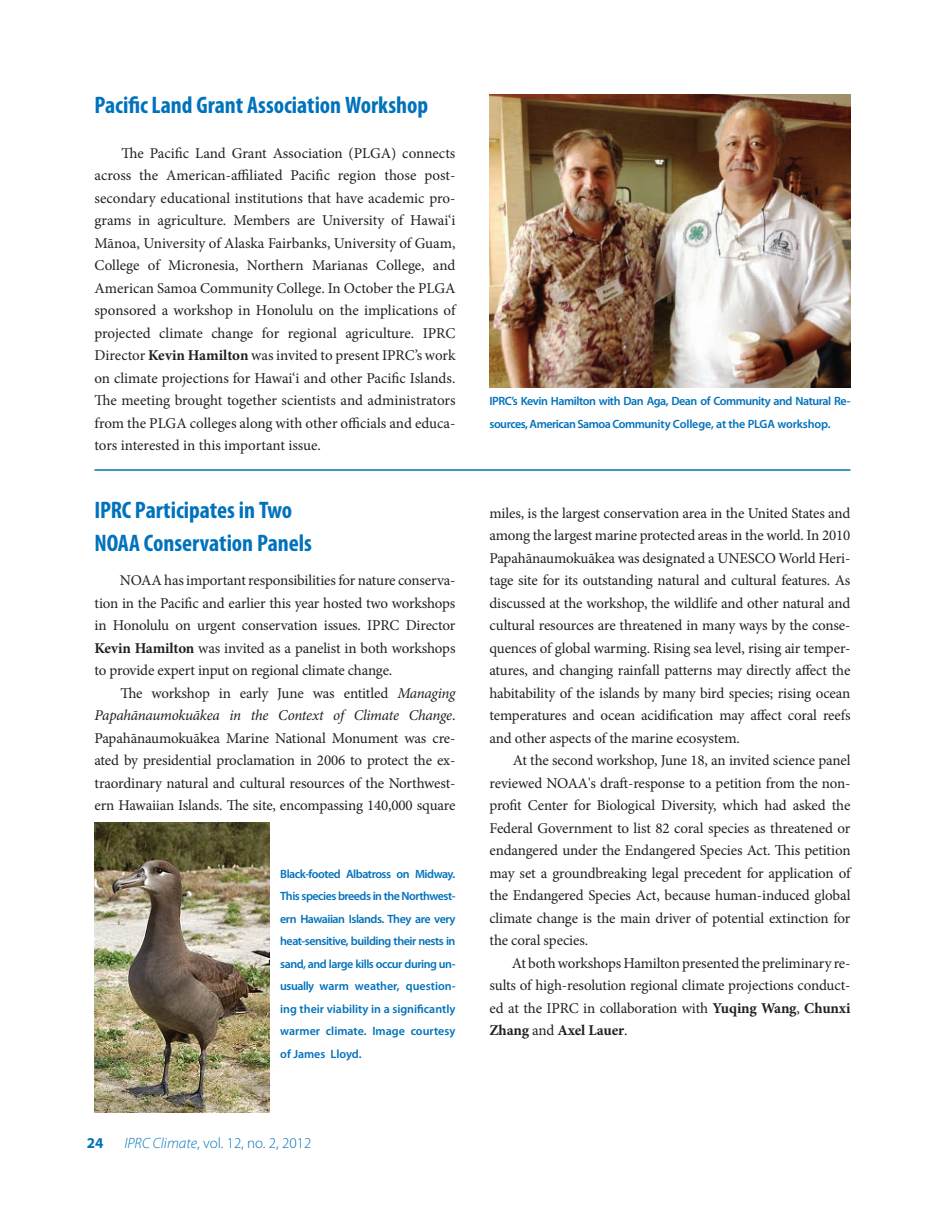
<style>
.page{position:relative;width:945px;height:1215px;background:#fff}
.page>*{position:absolute;margin:0;border:0;box-sizing:border-box;transform-origin:0 0}
.t1{font:700 condensed 24px/33px "Myriad Pro";color:#0072bc}
.t2{font:15px/22.5px "Minion Pro";letter-spacing:-.01em;color:#231f20;text-align:justify}
.t3{font:300 15px "Myriad Pro";color:#0072bc}
.t4{font:700 15px "Myriad Pro";color:#0072bc}
.t5{font:600 12px/22.5px "Myriad Pro";letter-spacing:-.035em;color:#0072bc}
.s1{font-weight:700}
.s2{font-style:italic}
</style>
<div class="page">
<img style="left:490px;top:94px;width:360px;height:294px">
<hr style="left:94px;top:469px;width:756px;height:2px;background:#0072bc">
<img style="left:94px;top:823px;width:175px;height:289px">
<h1 class="t1" style="left:94px;top:88px;width:335px">Pacific Land Grant Association Workshop</h1>
<p class="t2" style="left:94px;top:142px;width:363px;text-indent:27px">The Pacific Land Grant Association (PLGA) connects across the American-affiliated Pacific region those post&shy;secondary educational institutions that have academic pro&shy;grams in agriculture. Members are University of Hawai‘i Mānoa, University of Alaska Fairbanks, University of Guam, College of Micronesia, Northern Marianas College, and American Samoa Community College. In October the PLGA sponsored a workshop in Honolulu on the implications of projected climate change for regional agriculture. IPRC Director <span class="s1">Kevin Hamilton</span> was invited to present IPRC’s work on climate projections for Hawai‘i and other Pacific Islands.<br>The meeting brought together scientists and administrators from the PLGA colleges along with other officials and educa&shy;tors interested in this important issue.</p>
<h1 class="t1" style="left:94px;top:493px;width:219px">IPRC Participates in Two<br>NOAA Conservation Panels</h1>
<p class="t2" style="left:94px;top:569px;width:363px;text-indent:25px">NOAA has important responsibilities for nature conserva&shy;tion in the Pacific and earlier this year hosted two workshops in Honolulu on urgent conservation issues. IPRC Director <span class="s1">Kevin Hamilton</span> was invited as a panelist in both workshops to provide expert input on regional climate change.</p>
<p class="t2" style="left:94px;top:682px;width:363px;text-indent:26px">The workshop in early June was entitled <span class="s2">Managing Papahānaumokuākea in the Context of Climate Change</span>.<br>Papahānaumokuākea Marine National Monument was cre&shy;ated by presidential proclamation in 2006 to protect the ex&shy;traordinary natural and cultural resources of the Northwest&shy;ern Hawaiian Islands. The site, encompassing 140,000 square</p>
<p class="t5" style="left:280px;top:862px;width:177px;text-align:justify">Black-footed Albatross on Midway.<br>This species breeds in the Northwest&shy;ern Hawaiian Islands. They are very heat-sensitive, building their nests in sand, and large kills occur during un&shy;usually warm weather, question&shy;ing their viability in a significantly warmer climate. Image courtesy of James Lloyd.</p>
<p class="t4" style="left:87px;top:1133px;width:18px">24</p>
<p class="t3" style="left:124px;top:1134px;width:189px"><span class="s2">IPRC Climate</span>, vol. 12, no. 2, 2012</p>
<p class="t5" style="left:490px;top:389px;width:362px">IPRC’s Kevin Hamilton with Dan Aga, Dean of Community and Natural Re&shy;sources, American Samoa Community College, at the PLGA workshop.</p>
<p class="t2" style="left:490px;top:502px;width:363px">miles, is the largest conservation area in the United States and among the largest marine protected areas in the world. In 2010<br>Papahānaumokuākea was designated a UNESCO World Heri&shy;tage site for its outstanding natural and cultural features. As discussed at the workshop, the wildlife and other natural and cultural resources are threatened in many ways by the conse&shy;quences of global warming. Rising sea level, rising air temper&shy;atures, and changing rainfall patterns may directly affect the habitability of the islands by many bird species; rising ocean temperatures and ocean acidification may affect coral reefs and other aspects of the marine ecosystem.</p>
<p class="t2" style="left:490px;top:749px;width:363px;text-indent:23px">At the second workshop, June 18, an invited science panel reviewed NOAA's draft-response to a petition from the non&shy;profit Center for Biological Diversity, which had asked the Federal Government to list 82 coral species as threatened or endangered under the Endangered Species Act. This petition may set a groundbreaking legal precedent for application of the Endangered Species Act, because human-induced global climate change is the main driver of potential extinction for the coral species.</p>
<p class="t2" style="left:490px;top:952px;width:363px;text-indent:22px">At both workshops Hamilton presented the preliminary re&shy;sults of high-resolution regional climate projections conduct&shy;ed at the IPRC in collaboration with <span class="s1">Yuqing Wang</span>, <span class="s1">Chunxi Zhang</span> and <span class="s1">Axel Lauer</span>.</p>
</div>
